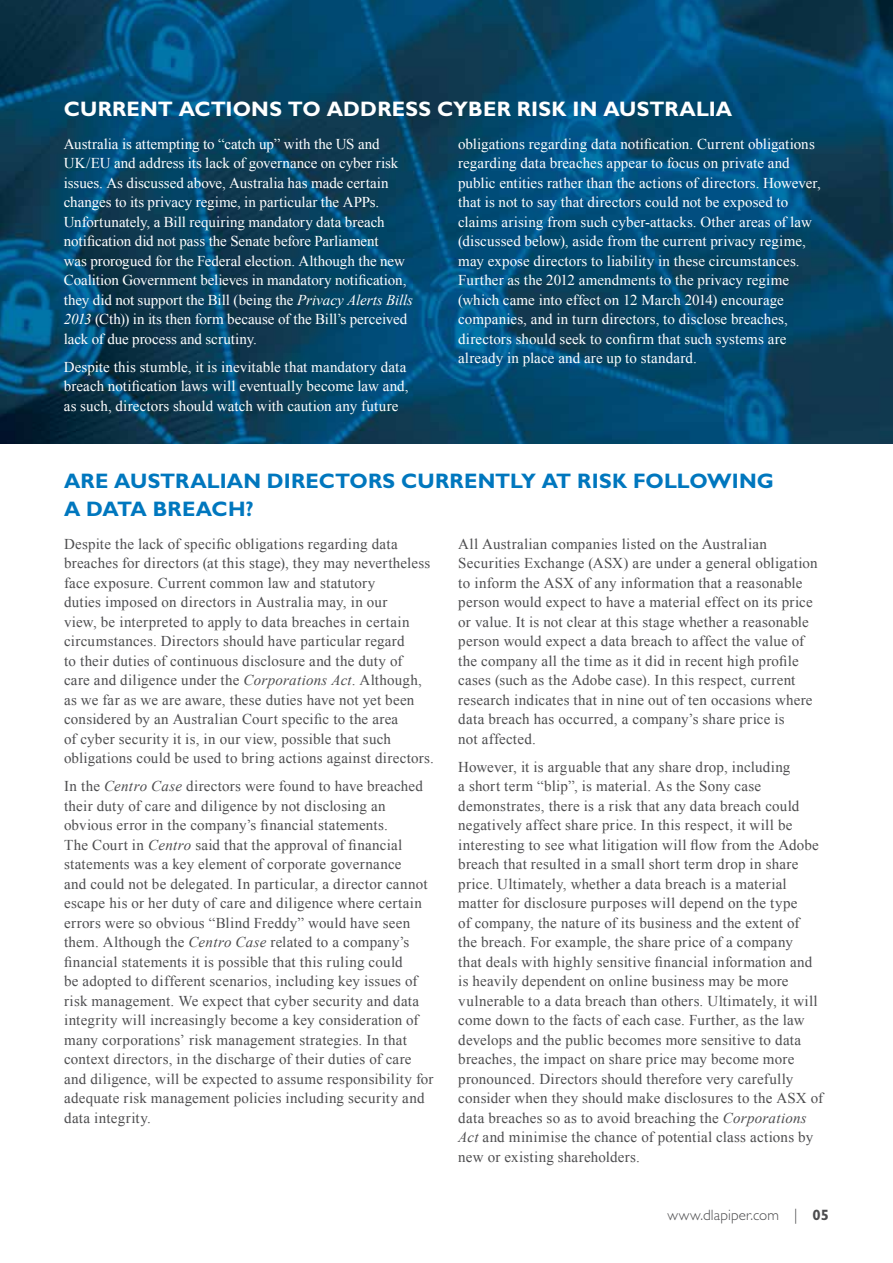
<style>
.page{position:relative;width:893px;height:1263px;background:#fff}
.page>*{position:absolute;margin:0;border:0;box-sizing:border-box;transform-origin:0 0}
.SUB-HEADER{font:700 21px/28.5px "Gill Sans Std";letter-spacing:.005em;color:#0077be}
.SUB-HEADER-2{font:700 21px "Gill Sans Std";letter-spacing:.01em;color:#fff}
.BODY_COPY{font:15px/19.5px "Times New Roman";letter-spacing:.015em;color:#4d4d4f}
.BODY_COPY-2{font:15px/19.5px "Times New Roman";letter-spacing:.005em;color:#fff}
.FOLIO{font:300 15px "Gill Sans Std";letter-spacing:.01em;color:#4d4d4f}
.s1{font-style:italic}
.s2{font-weight:700}
</style>
<div class="page">
<img style="left:0;top:0;width:893px;height:444px">
<p class="SUB-HEADER-2" style="left:64px;top:97px;width:670px">CURRENT ACTIONS TO ADDRESS CYBER RISK IN AUSTRALIA</p>
<p class="BODY_COPY-2" style="left:64px;top:134px;width:351px">Australia is attempting to “catch up” with the US and UK/EU and address its lack of governance on cyber risk issues. As discussed above, Australia has made certain changes to its privacy regime, in particular the APPs.<br>Unfortunately, a Bill requiring mandatory data breach notification did not pass the Senate before Parliament<br>was prorogued for the Federal election. Although the new Coalition Government believes in mandatory notification, they did not support the Bill (being the <span class="s1">Privacy Alerts Bills 2013</span> (Cth)) in its then form because of the Bill’s perceived lack of due process and scrutiny.</p>
<p class="BODY_COPY-2" style="left:64px;top:357px;width:346px">Despite this stumble, it is inevitable that mandatory data breach notification laws will eventually become law and, as such, directors should watch with caution any future</p>
<p class="BODY_COPY-2" style="left:458px;top:134px;width:364px">obligations regarding data notification. Current obligations regarding data breaches appear to focus on private and public entities rather than the actions of directors. However, that is not to say that directors could not be exposed to claims arising from such cyber-attacks. Other areas of law (discussed below), aside from the current privacy regime, may expose directors to liability in these circumstances.<br>Further as the 2012 amendments to the privacy regime (which came into effect on 12 March 2014) encourage companies, and in turn directors, to disclose breaches, directors should seek to confirm that such systems are already in place and are up to standard.</p>
<p class="SUB-HEADER" style="left:64px;top:466px;width:711px">ARE AUSTRALIAN DIRECTORS CURRENTLY AT RISK FOLLOWING<br>A DATA BREACH?</p>
<p class="BODY_COPY" style="left:64px;top:533px;width:371px">Despite the lack of specific obligations regarding data breaches for directors (at this stage), they may nevertheless face exposure. Current common law and statutory<br>duties imposed on directors in Australia may, in our<br>view, be interpreted to apply to data breaches in certain circumstances. Directors should have particular regard<br>to their duties of continuous disclosure and the duty of<br>care and diligence under the <span class="s1">Corporations Act</span>. Although, as we far as we are aware, these duties have not yet been considered by an Australian Court specific to the area<br>of cyber security it is, in our view, possible that such obligations could be used to bring actions against directors.</p>
<p class="BODY_COPY" style="left:64px;top:776px;width:371px">In the <span class="s1">Centro Case</span> directors were found to have breached their duty of care and diligence by not disclosing an obvious error in the company’s financial statements.<br>The Court in <span class="s1">Centro</span> said that the approval of financial statements was a key element of corporate governance<br>and could not be delegated. In particular, a director cannot escape his or her duty of care and diligence where certain errors were so obvious “Blind Freddy” would have seen them. Although the <span class="s1">Centro Case</span> related to a company’s financial statements it is possible that this ruling could<br>be adopted to different scenarios, including key issues of risk management. We expect that cyber security and data integrity will increasingly become a key consideration of many corporations’ risk management strategies. In that context directors, in the discharge of their duties of care and diligence, will be expected to assume responsibility for adequate risk management policies including security and data integrity.</p>
<p class="BODY_COPY" style="left:458px;top:533px;width:361px">All Australian companies listed on the Australian Securities Exchange (ASX) are under a general obligation to inform the ASX of any information that a reasonable person would expect to have a material effect on its price or value. It is not clear at this stage whether a reasonable person would expect a data breach to affect the value of the company all the time as it did in recent high profile cases (such as the Adobe case). In this respect, current research indicates that in nine out of ten occasions where data breach has occurred, a company’s share price is<br>not affected.</p>
<p class="BODY_COPY" style="left:458px;top:756px;width:366px">However, it is arguable that any share drop, including<br>a short term “blip”, is material. As the Sony case demonstrates, there is a risk that any data breach could negatively affect share price. In this respect, it will be interesting to see what litigation will flow from the Adobe breach that resulted in a small short term drop in share price. Ultimately, whether a data breach is a material matter for disclosure purposes will depend on the type<br>of company, the nature of its business and the extent of<br>the breach. For example, the share price of a company<br>that deals with highly sensitive financial information and is heavily dependent on online business may be more vulnerable to a data breach than others. Ultimately, it will come down to the facts of each case. Further, as the law develops and the public becomes more sensitive to data breaches, the impact on share price may become more pronounced. Directors should therefore very carefully consider when they should make disclosures to the ASX of data breaches so as to avoid breaching the <span class="s1">Corporations Act</span> and minimise the chance of potential class actions by new or existing shareholders.</p>
<p class="FOLIO" style="left:668px;top:1206px;width:163px">www.dlapiper.com | <span class="s2">05</span></p>
</div>
